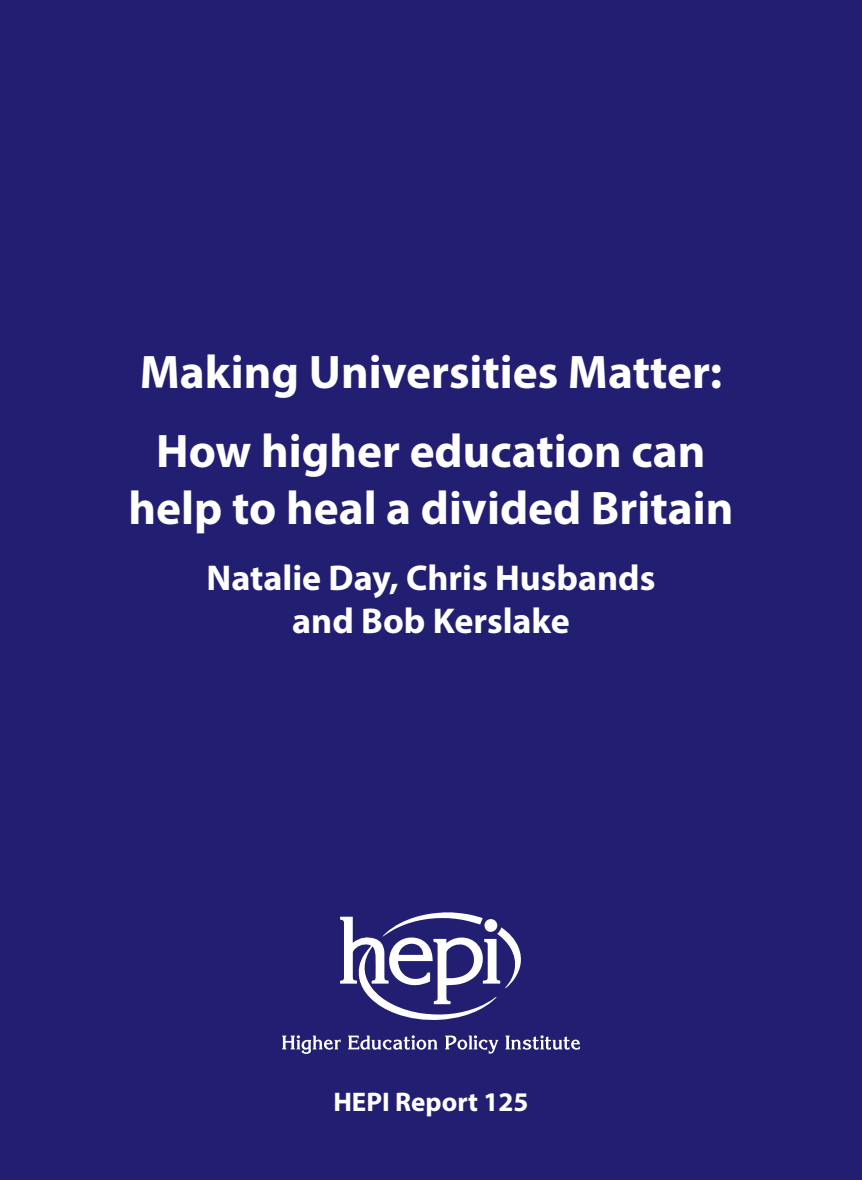
<style>
.page{position:relative;width:862px;height:1180px;background:#fff}
.page>*{position:absolute;margin:0;border:0;box-sizing:border-box;transform-origin:0 0}
.t1{font:700 47.25px/79.2px "Myriad Pro";color:#fff;text-align:center}
.t2{font:700 36px/43.2px "Myriad Pro";color:#fff;text-align:center}
.t3{font:700 27px "Myriad Pro";color:#fff}
</style>
<div class="page">
<div style="left:0;top:0;width:861px;height:1180px;background:#221f72"></div>
<svg style="left:340px;top:912px;width:181px;height:108px"></svg>
<svg style="left:282px;top:1035px;width:58px;height:19px"></svg>
<svg style="left:348px;top:1035px;width:89px;height:15px"></svg>
<svg style="left:445px;top:1035px;width:53px;height:19px"></svg>
<svg style="left:505px;top:1035px;width:74px;height:15px"></svg>
<p class="t1" style="left:140px;top:331px;width:583px">Making Universities Matter:<br>How higher education can</p>
<p class="t1" style="left:128px;top:467px;width:606px">help to heal a divided Britain</p>
<p class="t2" style="left:206px;top:555px;width:450px">Natalie Day, Chris Husbands and Bob Kerslake</p>
<p class="t3" style="left:333px;top:1084px;width:197px">HEPI Report 125</p>
</div>
